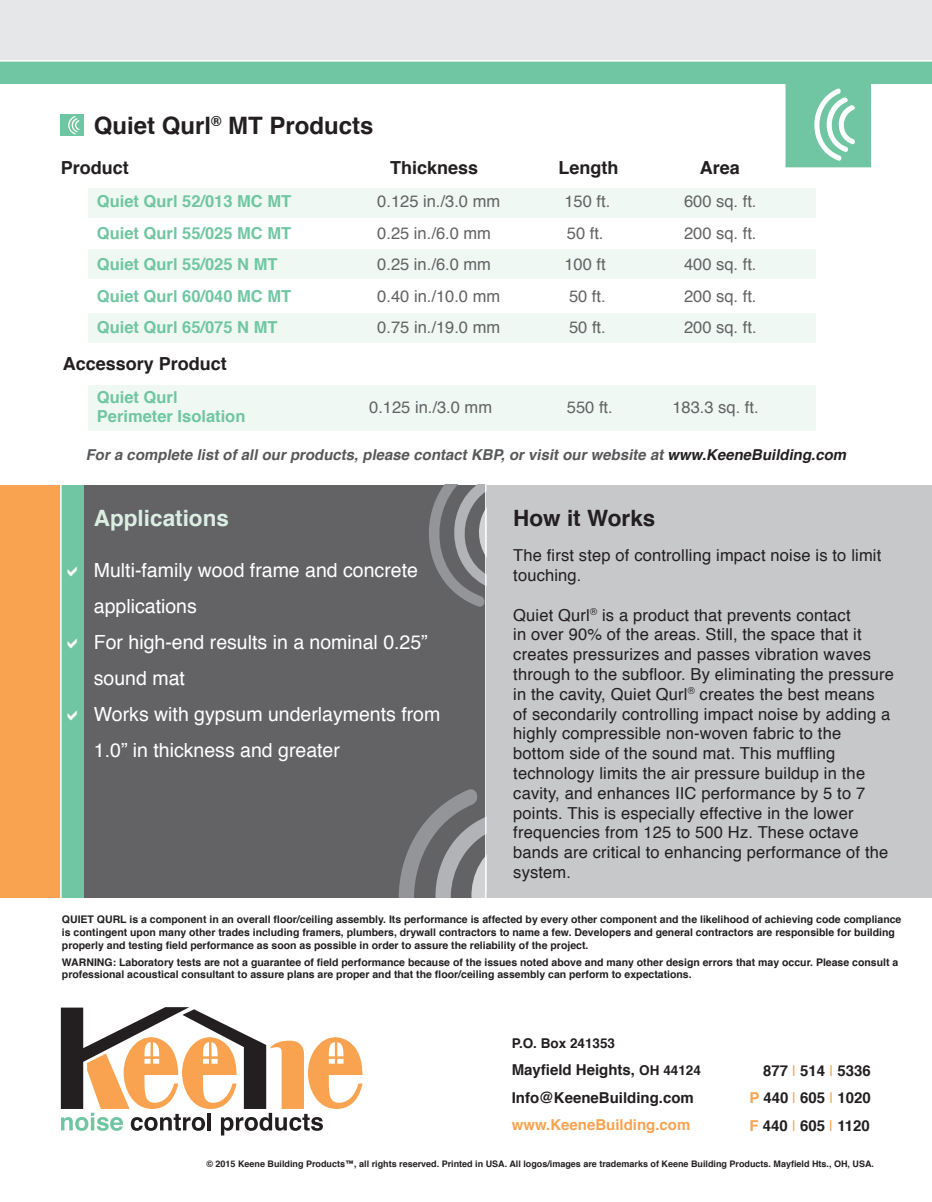
<style>
.page{position:relative;width:932px;height:1202px;background:#fff}
.page>*{position:absolute;margin:0;border:0;box-sizing:border-box;transform-origin:0 0}
.t1{font:700 24px "Helvetica";color:#231f20}
.t2{font:700 22.5px "Helvetica";color:#daeee3}
.t3{font:700 22.5px "Helvetica";color:#231f20}
.t4{font:19.5px/36px "Helvetica";color:#fff}
.t5{font:700 18px "Helvetica";color:#231f20}
.t6{font:16.5px/19.8px "Helvetica";letter-spacing:.01em;color:#231f20}
.t7{font:16.5px "Helvetica";color:#636366}
.t8{font:700 16.5px/31.5px "Helvetica";color:#70c6a2}
.t9{font:italic 700 15px "Helvetica";color:#57585a}
.t10{font:700 15px/27.6px "Helvetica";color:#231f20}
.t11{font:700 15px "Helvetica";color:#f9a350}
.t12{font:700 13.5px "Helvetica";color:#231f20}
.t13{font:700 10.5px/12.6px "Helvetica";color:#231f20}
.t14{font:700 9px "Helvetica";color:#231f20}
.s1{color:#231f20}
.s2{font-size:13.5px}
.s3{font-weight:400;color:#f9a350}
.s4{color:#f9a350}
</style>
<div class="page">
<div style="left:459px;top:485px;width:473px;height:413px;background:#c7c8ca"></div>
<div style="left:61px;top:485px;width:425px;height:413px;background:#636366"></div>
<div style="left:61px;top:485px;width:22px;height:413px;background:#70c6a2"></div>
<div style="left:0;top:485px;width:61px;height:413px;background:#f9a350"></div>
<div style="left:0;top:0;width:932px;height:61px;background:#e6e7e9"></div>
<div style="left:0;top:61px;width:932px;height:22px;background:#70c6a2"></div>
<svg style="left:399px;top:789px;width:86px;height:109px"></svg>
<svg style="left:429px;top:485px;width:56px;height:122px"></svg>
<hr style="left:60px;top:485px;width:2px;height:414px;background:#fff">
<hr style="left:0;top:60px;width:932px;height:2px;background:#fff">
<hr style="left:485px;top:483px;width:1px;height:466px;background:#fff">
<svg style="left:785px;top:83px;width:86px;height:84px;background:#85ceaf"></svg>
<svg style="left:61px;top:1007px;width:301px;height:128px"></svg>
<div style="left:88px;top:385px;width:728px;height:45px;background:#eff8f3"></div>
<div style="left:88px;top:250px;width:728px;height:29px;background:#eff8f3"></div>
<div style="left:88px;top:313px;width:728px;height:29px;background:#eff8f3"></div>
<div style="left:88px;top:188px;width:728px;height:29px;background:#eff8f3"></div>
<img style="left:61px;top:115px;width:22px;height:20px">
<h1 class="t1" style="left:94px;top:107px;width:281px">Quiet Qurl<sup>®</sup> MT Products</h1>
<h3 class="t5" style="left:61px;top:153px;width:70px">Product</h3>
<h3 class="t5" style="left:390px;top:153px;width:90px">Thickness</h3>
<h3 class="t5" style="left:558px;top:153px;width:61px">Length</h3>
<h3 class="t5" style="left:700px;top:153px;width:42px">Area</h3>
<h3 class="t8" style="left:97px;top:186px;width:196px">Quiet Qurl 52/013 MC MT<br>Quiet Qurl 55/025 MC MT<br>Quiet Qurl 55/025 N MT<br>Quiet Qurl 60/040 MC MT<br>Quiet Qurl 65/075 N MT</h3>
<h3 class="t5" style="left:63px;top:349px;width:166px">Accessory Product</h3>
<h3 class="t8" style="left:97px;top:387px;width:150px;line-height:19.5px">Quiet Qurl<br>Perimeter Isolation</h3>
<h3 class="t7" style="left:377px;top:189px;width:124px">0.125 in./3.0 mm</h3>
<h3 class="t7" style="left:564px;top:189px;width:47px">150 ft.</h3>
<h3 class="t7" style="left:684px;top:189px;width:74px">600 sq. ft.</h3>
<h3 class="t7" style="left:377px;top:220px;width:115px">0.25 in./6.0 mm</h3>
<h3 class="t7" style="left:567px;top:220px;width:38px">50 ft.</h3>
<h3 class="t7" style="left:684px;top:220px;width:74px">200 sq. ft.</h3>
<h3 class="t7" style="left:377px;top:252px;width:115px">0.25 in./6.0 mm</h3>
<h3 class="t7" style="left:564px;top:252px;width:43px">100 ft</h3>
<h3 class="t7" style="left:684px;top:252px;width:74px">400 sq. ft.</h3>
<h3 class="t7" style="left:377px;top:283px;width:124px">0.40 in./10.0 mm</h3>
<h3 class="t7" style="left:569px;top:283px;width:38px">50 ft.</h3>
<h3 class="t7" style="left:684px;top:283px;width:74px">200 sq. ft.</h3>
<h3 class="t7" style="left:377px;top:315px;width:124px">0.75 in./19.0 mm</h3>
<h3 class="t7" style="left:569px;top:315px;width:38px">50 ft.</h3>
<h3 class="t7" style="left:684px;top:315px;width:74px">200 sq. ft.</h3>
<h3 class="t7" style="left:369px;top:394px;width:124px">0.125 in./3.0 mm</h3>
<h3 class="t7" style="left:567px;top:394px;width:47px">550 ft.</h3>
<h3 class="t7" style="left:672px;top:394px;width:88px">183.3 sq. ft.</h3>
<h3 class="t9" style="left:86px;top:442px;width:766px">Fora complete listofallourproducts,please contactKBP,orvisitourwebsite at<span class="s1">www.KeeneBuilding.com</span></h3>
<h2 class="t2" style="left:94px;top:500px;width:137px">Applications</h2>
<h3 class="t4" style="left:94px;top:553px;width:348px">Multi-family wood frame and concrete applications<br>For high-end results in a nominal 0.25” sound mat<br>Works with gypsum underlayments from<br>1.0” in thickness and greater</h3>
<h2 class="t3" style="left:513px;top:500px;width:144px">How it Works</h2>
<h3 class="t6" style="left:513px;top:546px;width:370px">The first step of controlling impact noise is to limit touching.</h3>
<p class="t6" style="left:513px;top:605px;width:382px">Quiet Qurl<sup>®</sup> is a product that prevents contact<br>in over 90% of the areas. Still, the space that it creates pressurizes and passes vibration waves through to the subfloor. By eliminating the pressure in the cavity, Quiet Qurl<sup>®</sup> creates the best means<br>of secondarily controlling impact noise by adding a highly compressible non-woven fabric to the bottom side of the sound mat. This muffling technology limits the air pressure buildup in the cavity, and enhances IIC performance by 5 to 7 points. This is especially effective in the lower frequencies from 125 to 500 Hz. These octave bands are critical to enhancing performance of the system.</p>
<p class="t13" style="left:62px;top:913px;width:841px">QUIET QURL is a component in an overall floor/ceiling assembly. Its performance is affected by every other component and the likelihood of achieving code compliance is contingent upon many other trades including framers, plumbers, drywall contractors to name a few. Developers and general contractors are responsible for building properly and testing field performance as soon as possible in order to assure the reliability of the project.</p>
<p class="t13" style="left:62px;top:956px;width:838px">WARNING: Laboratory tests are not a guarantee of field performance because of the issues noted above and many other design errors that may occur. Please consult a professional acoustical consultant to assure plans are proper and that the floor/ceiling assembly can perform to expectations.</p>
<p class="t12" style="left:512px;top:1032px;width:105px">P.O. Box 241353</p>
<h3 class="t10" style="left:512px;top:1056px;width:191px">Mayfield Heights, <span class="s2">OH 44124<br></span>Info@KeeneBuilding.com</h3>
<h3 class="t11" style="left:512px;top:1113px;width:180px">www.KeeneBuilding.com</h3>
<h3 class="t10" style="left:749px;top:1056px;width:123px;text-align:justify;text-indent:14px">877 <span class="s3">|</span> 514 <span class="s3">|</span> 5336<br><span class="s4">P</span> 440 <span class="s3">|</span> 605 <span class="s3">|</span> 1020<br><span class="s4">F</span> 440 <span class="s3">|</span> 605 <span class="s3">|</span> 1120</h3>
<p class="t14" style="left:206px;top:1157px;width:669px">© 2015 Keene Building Products™, all rights reserved. Printed in USA. All logos/images are trademarks of Keene Building Products. Mayfield Hts., OH, USA.</p>
</div>
